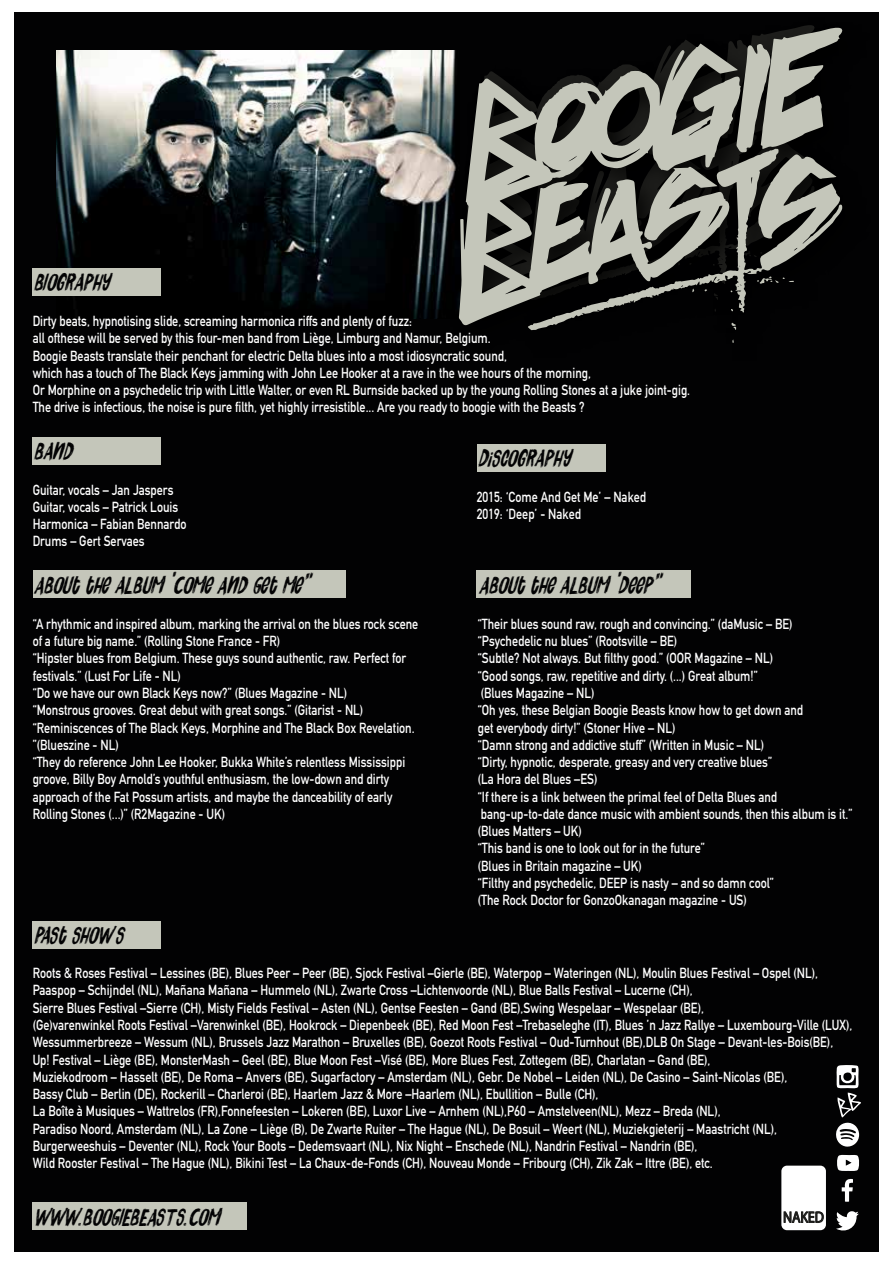
<style>
.page{position:relative;width:893px;height:1263px;background:#fff}
.page>*{position:absolute;margin:0;border:0;box-sizing:border-box;transform-origin:0 0}
.t1{font:italic 25.2px "Quick Pick";color:#020203;scale:.84 1}
.t2{font:15.45px "Myriad Pro";color:#020203;scale:.89 1}
.t3{font:700 14.4px/17.2px "DIN Alternate";color:#fff;scale:.84 1}
</style>
<div class="page">
<div style="left:15px;top:12px;width:864px;height:1240px;background:#020203"></div>
<div style="left:477px;top:444px;width:129px;height:28px;background:#c4c6ba"></div>
<div style="left:476px;top:571px;width:215px;height:27px;background:#c4c6ba"></div>
<div style="left:32px;top:921px;width:129px;height:27px;background:#c4c6ba"></div>
<div style="left:33px;top:571px;width:312px;height:27px;background:#c4c6ba"></div>
<div style="left:32px;top:437px;width:129px;height:28px;background:#c4c6ba"></div>
<div style="left:33px;top:1202px;width:214px;height:28px;background:#c4c6ba"></div>
<svg style="left:842px;top:1178px;width:11px;height:24px"></svg>
<svg style="left:836px;top:1211px;width:23px;height:20px"></svg>
<svg style="left:837px;top:1154px;width:23px;height:17px"></svg>
<svg style="left:836px;top:1065px;width:25px;height:82px"></svg>
<div style="left:781px;top:1165px;width:45px;height:65px;background:#fff;border-radius:6px"></div>
<svg style="left:783px;top:1211px;width:41px;height:12px"></svg>
<img style="left:57px;top:50px;width:390px;height:269px">
<img style="left:447px;top:30px;width:396px;height:301px">
<svg style="left:528px;top:153px;width:314px;height:177px"></svg>
<svg style="left:718px;top:25px;width:124px;height:128px"></svg>
<svg style="left:731px;top:325px;width:5px;height:5px"></svg>
<svg style="left:757px;top:276px;width:37px;height:8px"></svg>
<svg style="left:459px;top:44px;width:282px;height:281px"></svg>
<div style="left:32px;top:268px;width:129px;height:28px;background:#c4c6ba"></div>
<h1 class="t1" style="left:33px;top:268px;width:91px">BIOGRAPHY</h1>
<p class="t3" style="left:33px;top:311px;width:784px">Dirty beats, hypnotising slide, screaming harmonica riffs and plenty of fuzz:<br>all ofthese will be served by this four-men band from Liège, Limburg and Namur, Belgium.<br>Boogie Beasts translate their penchant for electric Delta blues into a most idiosyncratic sound,<br>which has a touch of The Black Keys jamming with John Lee Hooker at a rave in the wee hours of the morning,<br>Or Morphine on a psychedelic trip with Little Walter, or even RL Burnside backed up by the young Rolling Stones at a juke joint-gig.<br>The drive is infectious, the noise is pure filth, yet highly irresistible... Are you ready to boogie with the Beasts ?</p>
<h1 class="t1" style="left:33px;top:436px;width:47px">BAND</h1>
<p class="t3" style="left:33px;top:480px;width:185px">Guitar, vocals – Jan Jaspers<br>Guitar, vocals – Patrick Louis<br>Harmonica – Fabian Bennardo<br>Drums – Gert Servaes</p>
<h1 class="t1" style="left:477px;top:444px;width:111px">DISCOGRAPHY</h1>
<p class="t3" style="left:477px;top:487px;width:203px">2015: ‘Come And Get Me’ – Naked<br>2019: ‘Deep’ - Naked</p>
<h1 class="t1" style="left:33px;top:571px;width:330px">ABOUT THE ALBUM ‘COME AND GET ME’</h1>
<p class="t3" style="left:33px;top:614px;width:461px">“A rhythmic and inspired album, marking the arrival on the blues rock scene of a future big name.” (Rolling Stone France - FR)<br>“Hipster blues from Belgium. These guys sound authentic, raw. Perfect for festivals.” (Lust For Life - NL)<br>“Do we have our own Black Keys now?” (Blues Magazine - NL)<br>“Monstrous grooves. Great debut with great songs.” (Gitarist - NL) “Reminiscences of The Black Keys, Morphine and The Black Box Revelation. ”(Blueszine - NL)<br>“They do reference John Lee Hooker, Bukka White’s relentless Mississippi groove, Billy Boy Arnold’s youthful enthusiasm, the low-down and dirty approach of the Fat Possum artists, and maybe the danceability of early Rolling Stones (...)” (R2Magazine - UK)</p>
<h1 class="t1" style="left:478px;top:571px;width:217px">ABOUT THE ALBUM ‘DEEP’</h1>
<p class="t3" style="left:478px;top:614px;width:447px">“Their blues sound raw, rough and convincing.” (daMusic – BE) “Psychedelic nu blues” (Rootsville – BE)<br>“Subtle? Not always. But filthy good.” (OOR Magazine – NL)<br>“Good songs, raw, repetitive and dirty. (...) Great album!”<br>(Blues Magazine – NL)<br>“Oh yes, these Belgian Boogie Beasts know how to get down and<br>get everybody dirty!” (Stoner Hive – NL)<br>“Damn strong and addictive stuff” (Written in Music – NL)<br>“Dirty, hypnotic, desperate, greasy and very creative blues”<br>(La Hora del Blues –ES)<br>“If there is a link between the primal feel of Delta Blues and bang-up-to-date dance music with ambient sounds, then this album is it.” (Blues Matters – UK)<br>“This band is one to look out for in the future”<br>(Blues in Britain magazine – UK)<br>“Filthy and psychedelic, DEEP is nasty – and so damn cool”<br>(The Rock Doctor for GonzoOkanagan magazine - US)</p>
<h1 class="t1" style="left:33px;top:920px;width:108px">PAST SHOWS</h1>
<p class="t3" style="left:33px;top:963px;width:977px">Roots &amp; Roses Festival – Lessines (BE), Blues Peer – Peer (BE), Sjock Festival –Gierle (BE), Waterpop – Wateringen (NL), Moulin Blues Festival – Ospel (NL), Paaspop – Schijndel (NL), Mañana Mañana – Hummelo (NL), Zwarte Cross –Lichtenvoorde (NL), Blue Balls Festival – Lucerne (CH),<br>Sierre Blues Festival –Sierre (CH), Misty Fields Festival – Asten (NL), Gentse Feesten – Gand (BE),Swing Wespelaar – Wespelaar (BE),<br>(Ge)varenwinkel Roots Festival –Varenwinkel (BE), Hookrock – Diepenbeek (BE), Red Moon Fest –Trebaseleghe (IT), Blues ’n Jazz Rallye – Luxembourg-Ville (LUX), Wessummerbreeze – Wessum (NL), Brussels Jazz Marathon – Bruxelles (BE), Goezot Roots Festival – Oud-Turnhout (BE),DLB On Stage – Devant-les-Bois(BE), Up! Festival – Liège (BE), MonsterMash – Geel (BE), Blue Moon Fest –Visé (BE), More Blues Fest, Zottegem (BE), Charlatan – Gand (BE),<br>Muziekodroom – Hasselt (BE), De Roma – Anvers (BE), Sugarfactory – Amsterdam (NL), Gebr. De Nobel – Leiden (NL), De Casino – Saint-Nicolas (BE),<br>Bassy Club – Berlin (DE), Rockerill – Charleroi (BE), Haarlem Jazz &amp; More –Haarlem (NL), Ebullition – Bulle (CH),<br>La Boîte à Musiques – Wattrelos (FR),Fonnefeesten – Lokeren (BE), Luxor Live – Arnhem (NL),P60 – Amstelveen(NL), Mezz – Breda (NL),<br>Paradiso Noord, Amsterdam (NL), La Zone – Liège (B), De Zwarte Ruiter – The Hague (NL), De Bosuil – Weert (NL), Muziekgieterij – Maastricht (NL), Burgerweeshuis – Deventer (NL), Rock Your Boots – Dedemsvaart (NL), Nix Night – Enschede (NL), Nandrin Festival – Nandrin (BE),<br>Wild Rooster Festival – The Hague (NL), Bikini Test – La Chaux-de-Fonds (CH), Nouveau Monde – Fribourg (CH), Zik Zak – Ittre (BE), etc.</p>
<h1 class="t1" style="left:32px;top:1202px;width:223px">WWW.BOOGIEBEASTS.COM</h1>
<p class="t2" style="left:783px;top:1208px;width:47px">NAKED</p>
</div>
